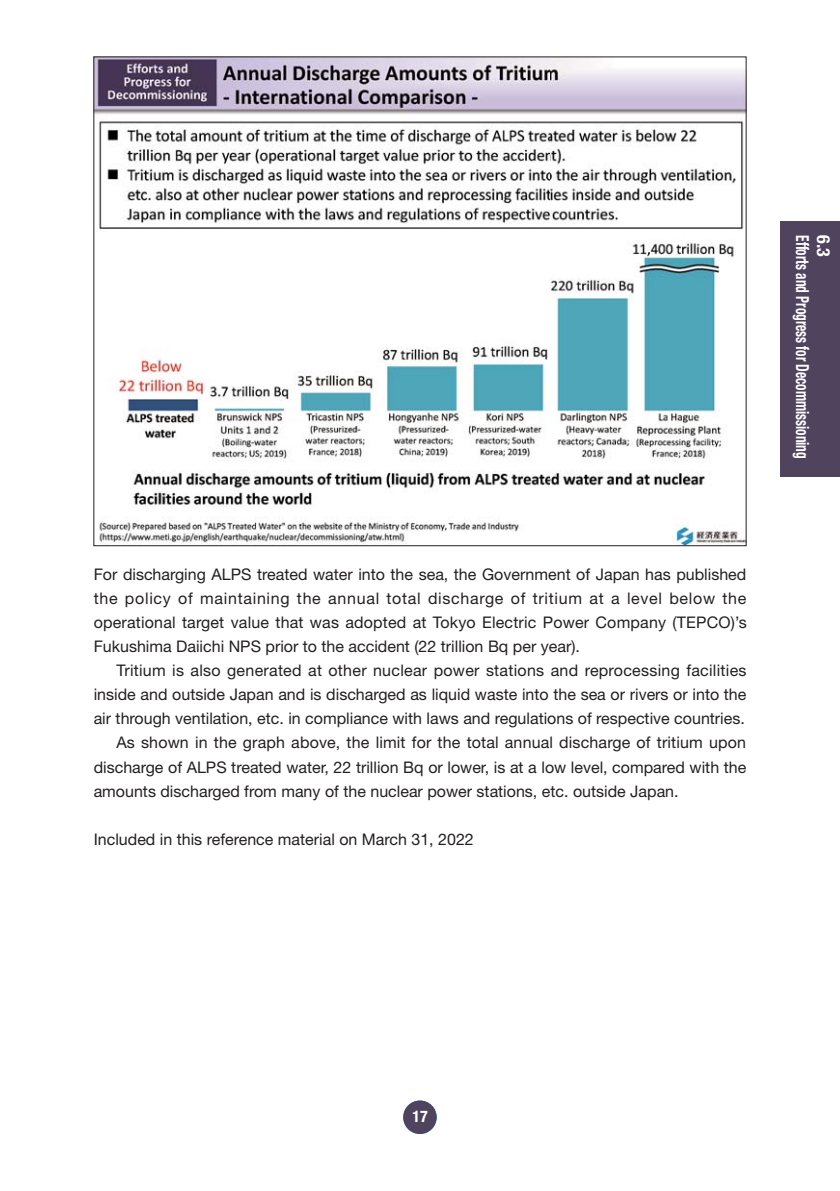
<style>
.page{position:relative;width:840px;height:1191px;background:#fff}
.page>*{position:absolute;margin:0;border:0;box-sizing:border-box;transform-origin:0 0}
.t1{font:700 condensed 18px "Helvetica Neue LT Std";color:#fff;scale:.74 1}
.t2{font:700 condensed 18px "Helvetica Neue LT Std";color:#fff}
.t3{font:16px/24px "Helvetica Neue LT Std";color:#231f20;text-align:justify}
.t4{font:700 condensed 16px "Helvetica Neue LT Std";color:#fff}
</style>
<div class="page">
<div style="left:403px;top:1100px;width:33px;height:34px;background:#50435e;border-radius:50%"></div>
<img style="left:96px;top:59px;width:648px;height:485px">
<div style="left:780px;top:221px;width:59px;height:255px;background:#50435e"></div>
<p class="t3" style="left:94px;top:564px;width:654px">For discharging ALPS treated water into the sea, the Government of Japan has published the policy of maintaining the annual total discharge of tritium at a level below the operational target value that was adopted at Tokyo Electric Power Company (TEPCO)’s Fukushima Daiichi NPS prior to the accident (22 trillion Bq per year).</p>
<p class="t3" style="left:116px;top:660px;width:631px">Tritium is also generated at other nuclear power stations and reprocessing facilities</p>
<p class="t3" style="left:94px;top:684px;width:654px">inside and outside Japan and is discharged as liquid waste into the sea or rivers or into the</p>
<p class="t3" style="left:94px;top:708px;width:652px">air through ventilation, etc. in compliance with laws and regulations of respective countries.</p>
<p class="t3" style="left:116px;top:732px;width:630px">As shown in the graph above, the limit for the total annual discharge of tritium upon</p>
<p class="t3" style="left:94px;top:756px;width:653px">discharge of ALPS treated water, 22 trillion Bq or lower, is at a low level, compared with the</p>
<p class="t3" style="left:94px;top:780px;width:586px">amounts discharged from many of the nuclear power stations, etc. outside Japan.</p>
<p class="t3" style="left:94px;top:828px;width:381px">Included in this reference material on March 31, 2022</p>
<p class="t1" style="left:808px;top:235px;width:303px;rotate:90deg">Efforts and Progress for Decommissioning</p>
<p class="t2" style="left:829px;top:235px;width:23px;rotate:90deg">6.3</p>
<p class="t4" style="left:412px;top:1110px;width:17px">17</p>
</div>
